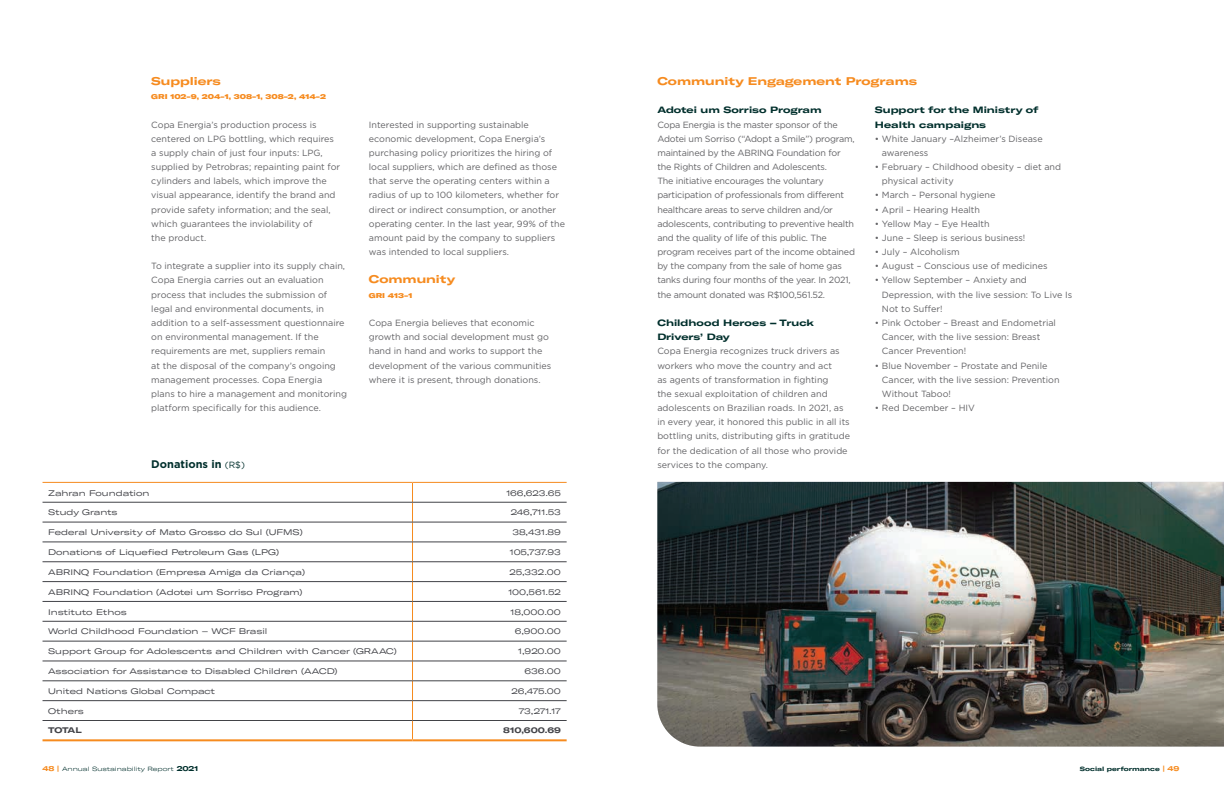
<style>
.page{position:relative;width:1224px;height:792px;background:#fff}
.page>*{position:absolute;margin:0;border:0;box-sizing:border-box;transform-origin:0 0}
._01_-_Titulo{font:700 expanded 11px "GT America";color:#f68b1f}
._04_-_Titulo_Gráfico{font:700 11px "Gotham";color:#002f2c}
._03_-_Texto{font:9px/14.2px "Gotham";color:#636366}
._03_-_Texto-2{font:9px/14.2px "Gotham";letter-spacing:-.02em;color:#636366}
._02_-_Subtitulo{font:700 expanded 9px/14.2px "GT America";color:#002f2c}
._06_-_Tabela_Itens{font:expanded 8px "GT America";color:#424348}
._09_-_Tabela_Numeros{font:expanded 8px "GT America";color:#424348}
._10_-_Tabela_Números{font:700 expanded 8px "GT America";color:#424348}
._07_-_Tabela_Itens_B{font:700 expanded 8px "GT America";letter-spacing:-.025em;color:#424348}
._03_-_Texto-3{font:900 expanded 7px "GT America";color:#f68b1f}
.t1{font:300 expanded 6px "GT America";color:#002f2c}
.t2{font:700 expanded 6px "GT America";color:#002f2c}
.s1{font-weight:400;font-size:9px}
.s2{font-weight:700;font-size:7px;color:#f68b1f}
.s3{font-weight:900;font-size:7px;color:#f68b1f}
.s4{font-weight:700;font-size:7px}
.s5{font-size:7px;color:#f68b1f}
</style>
<div class="page">
<img style="left:657px;top:482px;width:567px;height:265px">
<svg style="left:412px;top:483px;width:1px;height:256px"></svg>
<hr style="left:43px;top:482px;width:370px;height:1px;background:#f68b1f">
<hr style="left:413px;top:482px;width:154px;height:1px;background:#f68b1f">
<hr style="left:43px;top:739px;width:370px;height:2px;background:#f68b1f">
<hr style="left:413px;top:739px;width:154px;height:2px;background:#f68b1f">
<hr style="left:43px;top:502px;width:370px;height:1px;background:#424348">
<hr style="left:413px;top:502px;width:154px;height:1px;background:#424348">
<hr style="left:43px;top:522px;width:370px;height:1px;background:#424348">
<hr style="left:413px;top:522px;width:154px;height:1px;background:#424348">
<hr style="left:43px;top:542px;width:370px;height:1px;background:#424348">
<hr style="left:413px;top:542px;width:154px;height:1px;background:#424348">
<hr style="left:43px;top:562px;width:370px;height:1px;background:#424348">
<hr style="left:413px;top:562px;width:154px;height:1px;background:#424348">
<hr style="left:43px;top:581px;width:370px;height:1px;background:#424348">
<hr style="left:413px;top:581px;width:154px;height:1px;background:#424348">
<hr style="left:43px;top:601px;width:370px;height:1px;background:#424348">
<hr style="left:413px;top:601px;width:154px;height:1px;background:#424348">
<hr style="left:43px;top:621px;width:370px;height:1px;background:#424348">
<hr style="left:413px;top:621px;width:154px;height:1px;background:#424348">
<hr style="left:43px;top:641px;width:370px;height:1px;background:#424348">
<hr style="left:413px;top:641px;width:154px;height:1px;background:#424348">
<hr style="left:43px;top:661px;width:370px;height:1px;background:#424348">
<hr style="left:413px;top:661px;width:154px;height:1px;background:#424348">
<hr style="left:43px;top:681px;width:370px;height:1px;background:#424348">
<hr style="left:413px;top:681px;width:154px;height:1px;background:#424348">
<hr style="left:43px;top:700px;width:370px;height:1px;background:#424348">
<hr style="left:413px;top:700px;width:154px;height:1px;background:#424348">
<hr style="left:43px;top:720px;width:370px;height:1px;background:#424348">
<hr style="left:413px;top:720px;width:154px;height:1px;background:#424348">
<p class="_01_-_Titulo" style="left:151px;top:74px;width:71px">Suppliers</p>
<p class="_03_-_Texto-3" style="left:151px;top:92px;width:176px">GRI 102-9, 204-1, 308-1, 308-2, 414-2</p>
<p class="_03_-_Texto" style="left:151px;top:117px;width:190px">Copa Energia’s production process is centered on LPG bottling, which requires a supply chain of just four inputs: LPG, supplied by Petrobras; repainting paint for cylinders and labels, which improve the visual appearance, identify the brand and provide safety information; and the seal, which guarantees the inviolability of<br>the product.</p>
<p class="_03_-_Texto" style="left:151px;top:259px;width:197px">To integrate a supplier into its supply chain, Copa Energia carries out an evaluation process that includes the submission of legal and environmental documents, in addition to a self-assessment questionnaire on environmental management. If the requirements are met, suppliers remain<br>at the disposal of the company’s ongoing management processes. Copa Energia plans to hire a management and monitoring platform specifically for this audience.</p>
<p class="_04_-_Titulo_Gráfico" style="left:151px;top:457px;width:95px">Donations in <span class="s1">(R$)</span></p>
<p class="_03_-_Texto" style="left:369px;top:117px;width:198px">Interested in supporting sustainable economic development, Copa Energia’s purchasing policy prioritizes the hiring of local suppliers, which are defined as those that serve the operating centers within a radius of up to 100 kilometers, whether for direct or indirect consumption, or another operating center. In the last year, 99% of the amount paid by the company to suppliers was intended to local suppliers.</p>
<p class="_01_-_Titulo" style="left:369px;top:273px;width:88px">Community</p>
<p class="_03_-_Texto-3" style="left:369px;top:291px;width:45px">GRI 413-1</p>
<p class="_03_-_Texto" style="left:369px;top:316px;width:184px">Copa Energia believes that economic growth and social development must go hand in hand and works to support the development of the various communities where it is present, through donations.</p>
<p class="_06_-_Tabela_Itens" style="left:48px;top:488px;width:103px">Zahran Foundation</p>
<p class="_09_-_Tabela_Numeros" style="left:506px;top:488px;width:56px">166,623.65</p>
<p class="_06_-_Tabela_Itens" style="left:48px;top:508px;width:71px">Study Grants</p>
<p class="_09_-_Tabela_Numeros" style="left:511px;top:508px;width:52px">246,711.53</p>
<p class="_06_-_Tabela_Itens" style="left:48px;top:528px;width:256px">Federal University of Mato Grosso do Sul (UFMS)</p>
<p class="_09_-_Tabela_Numeros" style="left:512px;top:528px;width:50px">38,431.89</p>
<p class="_06_-_Tabela_Itens" style="left:48px;top:547px;width:232px">Donations of Liquefied Petroleum Gas (LPG)</p>
<p class="_09_-_Tabela_Numeros" style="left:510px;top:547px;width:53px">105,737.93</p>
<p class="_06_-_Tabela_Itens" style="left:48px;top:567px;width:258px">ABRINQ Foundation (Empresa Amiga da Criança)</p>
<p class="_09_-_Tabela_Numeros" style="left:509px;top:567px;width:53px">25,332.00</p>
<p class="_06_-_Tabela_Itens" style="left:48px;top:587px;width:256px">ABRINQ Foundation (Adotei um Sorriso Program)</p>
<p class="_09_-_Tabela_Numeros" style="left:508px;top:587px;width:54px">100,561.52</p>
<p class="_06_-_Tabela_Itens" style="left:48px;top:607px;width:80px">Instituto Ethos</p>
<p class="_09_-_Tabela_Numeros" style="left:511px;top:607px;width:52px">18,000.00</p>
<p class="_06_-_Tabela_Itens" style="left:48px;top:627px;width:221px">World Childhood Foundation – WCF Brasil</p>
<p class="_09_-_Tabela_Numeros" style="left:515px;top:627px;width:48px">6,900.00</p>
<p class="_06_-_Tabela_Itens" style="left:48px;top:647px;width:350px">Support Group for Adolescents and Children with Cancer (GRAAC)</p>
<p class="_09_-_Tabela_Numeros" style="left:518px;top:647px;width:44px">1,920.00</p>
<p class="_06_-_Tabela_Itens" style="left:48px;top:667px;width:291px">Association for Assistance to Disabled Children (AACD)</p>
<p class="_09_-_Tabela_Numeros" style="left:525px;top:667px;width:38px">636.00</p>
<p class="_06_-_Tabela_Itens" style="left:48px;top:686px;width:168px">United Nations Global Compact</p>
<p class="_09_-_Tabela_Numeros" style="left:511px;top:686px;width:51px">26,475.00</p>
<p class="_06_-_Tabela_Itens" style="left:48px;top:706px;width:37px">Others</p>
<p class="_09_-_Tabela_Numeros" style="left:519px;top:706px;width:44px">73,271.17</p>
<p class="_07_-_Tabela_Itens_B" style="left:48px;top:725px;width:35px">TOTAL</p>
<p class="_10_-_Tabela_Números" style="left:503px;top:725px;width:59px">810,600.69</p>
<p class="_01_-_Titulo" style="left:657px;top:74px;width:261px">Community Engagement Programs</p>
<p class="_02_-_Subtitulo" style="left:875px;top:103px;width:165px">Support for the Ministry of<br>Health campaigns</p>
<p class="_03_-_Texto" style="left:882px;top:131px;width:162px;text-indent:-7px">• White January –Alzheimer’s Disease awareness</p>
<p class="_03_-_Texto" style="left:882px;top:160px;width:181px;text-indent:-7px">• February – Childhood obesity – diet and physical activity</p>
<p class="_03_-_Texto" style="left:875px;top:188px;width:122px">• March – Personal hygiene</p>
<p class="_03_-_Texto" style="left:875px;top:202px;width:107px">• April – Hearing Health</p>
<p class="_03_-_Texto" style="left:875px;top:216px;width:116px">• Yellow May – Eye Health</p>
<p class="_03_-_Texto" style="left:875px;top:230px;width:152px">• June – Sleep is serious business!</p>
<p class="_03_-_Texto" style="left:875px;top:245px;width:86px">• July – Alcoholism</p>
<p class="_03_-_Texto" style="left:875px;top:259px;width:174px">• August – Conscious use of medicines</p>
<p class="_03_-_Texto" style="left:882px;top:273px;width:192px;text-indent:-7px">• Yellow September – Anxiety and<br>Depression, with the live session: To Live Is<br>Not to Suffer!</p>
<p class="_03_-_Texto" style="left:882px;top:316px;width:176px;text-indent:-7px">• Pink October – Breast and Endometrial<br>Cancer, with the live session: Breast<br>Cancer Prevention!</p>
<p class="_03_-_Texto" style="left:882px;top:358px;width:179px;text-indent:-7px">• Blue November – Prostate and Penile<br>Cancer, with the live session: Prevention<br>Without Taboo!</p>
<p class="_03_-_Texto" style="left:875px;top:401px;width:101px">• Red December – HIV</p>
<p class="_02_-_Subtitulo" style="left:657px;top:103px;width:166px">Adotei um Sorriso Program</p>
<p class="_03_-_Texto-2" style="left:657px;top:117px;width:199px">Copa Energia is the master sponsor of the Adotei um Sorriso (“Adopt a Smile”) program, maintained by the ABRINQ Foundation for the Rights of Children and Adolescents.<br>The initiative encourages the voluntary participation of professionals from different healthcare areas to serve children and/or adolescents, contributing to preventive health and the quality of life of this public. The program receives part of the income obtained by the company from the sale of home gas tanks during four months of the year. In 2021, the amount donated was R$100,561.52.</p>
<p class="_02_-_Subtitulo" style="left:657px;top:316px;width:158px">Childhood Heroes – Truck<br>Drivers’ Day</p>
<p class="_03_-_Texto" style="left:657px;top:344px;width:194px">Copa Energia recognizes truck drivers as workers who move the country and act<br>as agents of transformation in fighting<br>the sexual exploitation of children and adolescents on Brazilian roads. In 2021, as in every year, it honored this public in all its bottling units, distributing gifts in gratitude for the dedication of all those who provide services to the company.</p>
<p class="t1" style="left:43px;top:765px;width:157px"><span class="s2">48</span> <span class="s3">|</span> Annual Sustainability Report <span class="s4">2021</span></p>
<p class="t2" style="left:1080px;top:765px;width:101px">Social performance <span class="s3">|</span> <span class="s5">49</span></p>
</div>
